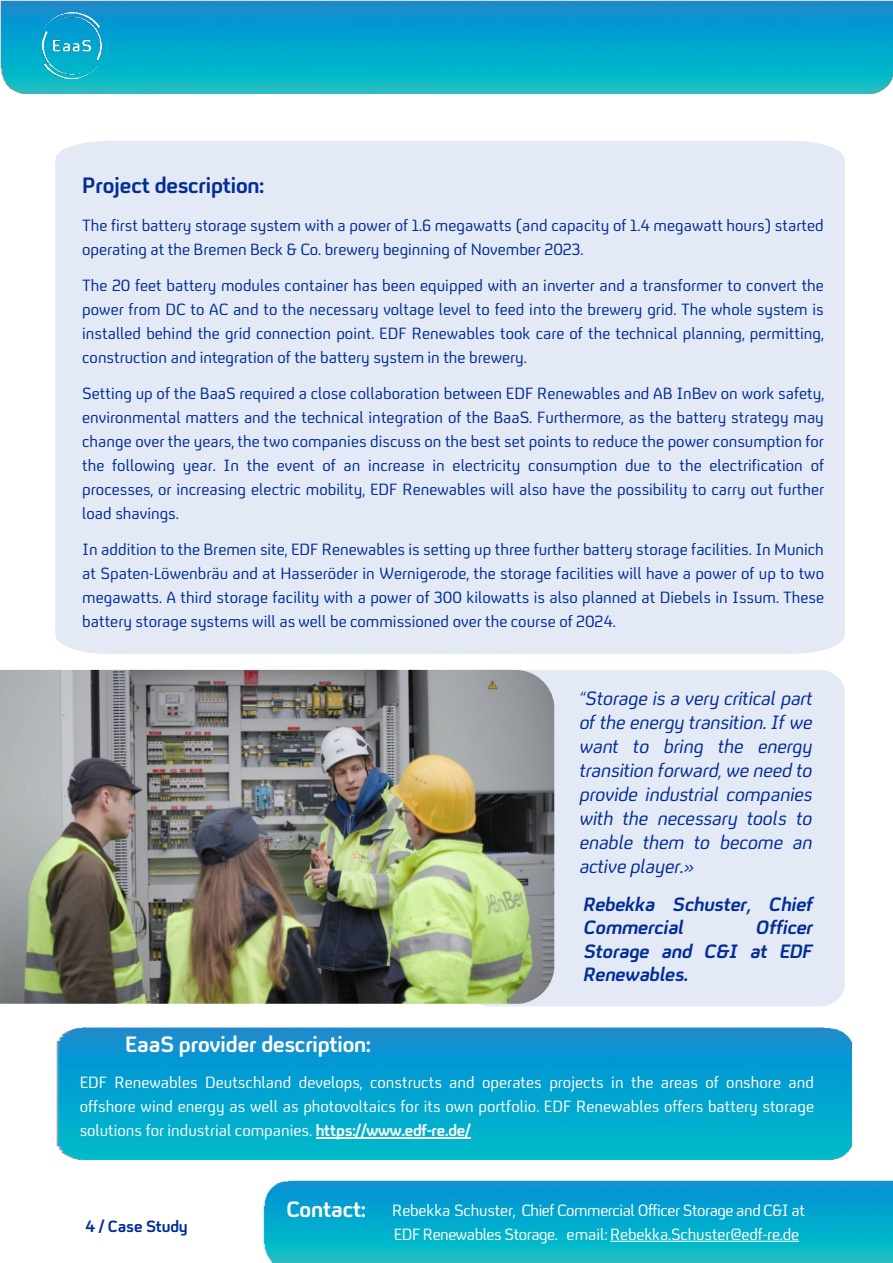
<style>
.page{position:relative;width:893px;height:1263px;background:#fff}
.page>*{position:absolute;margin:0;border:0;box-sizing:border-box;transform-origin:0 0}
.t1{font:22.5px "FS Untitled Bold 700";letter-spacing:-.005em;color:#fff}
.t2{font:22.5px "FS Untitled Bold 700";letter-spacing:-.005em;color:#002d97}
.t3{font:italic 19.5px/24.2px "FS Untitled Regular 400";color:#002d97;text-align:justify}
.t4{font:italic 19.5px/23.4px "FS Untitled Bold 700";color:#002d97}
.t5{font:16.5px/24px "FS Untitled Regular 400";color:#002d97;text-align:justify}
.t6{font:16.5px/24px "FS Untitled Regular 400";letter-spacing:-.01em;color:#fff;text-align:justify}
.t7{font:16.5px "FS Untitled Bold 700";letter-spacing:-.015em;color:#002d97}
.s1{font-family:"FS Untitled Bold 700"}
</style>
<div class="page">
<img style="left:56px;top:1028px;width:795px;height:132px">
<div style="left:55px;top:141px;width:789px;height:513px;background:#e4e9f6"></div>
<hr style="left:316px;top:1137px;width:154px;height:2px;background:#fff">
<img style="left:263px;top:1181px;width:630px;height:82px">
<svg style="left:610px;top:1241px;width:189px;height:1px"></svg>
<img style="left:0;top:0;width:893px;height:94px">
<img style="left:43px;top:12px;width:68px;height:66px">
<div style="left:479px;top:670px;width:365px;height:336px;background:#e4e9f6"></div>
<img style="left:0;top:670px;width:554px;height:334px">
<p class="t2" style="left:82px;top:172px;width:183px">Project description:</p>
<p class="t5" style="left:82px;top:213px;width:743px">The first battery storage system with a power of 1.6 megawatts (and capacity of 1.4 megawatt hours) started operating at the Bremen Beck &amp; Co. brewery beginning of November 2023.</p>
<p class="t5" style="left:82px;top:273px;width:743px">The 20 feet battery modules container has been equipped with an inverter and a transformer to convert the power from DC to AC and to the necessary voltage level to feed into the brewery grid. The whole system is installed behind the grid connection point. EDF Renewables took care of the technical planning, permitting, construction and integration of the battery system in the brewery.</p>
<p class="t5" style="left:82px;top:381px;width:743px">Setting up of the BaaS required a close collaboration between EDF Renewables and AB InBev on work safety, environmental matters and the technical integration of the BaaS. Furthermore, as the battery strategy may change over the years, the two companies discuss on the best set points to reduce the power consumption for the following year. In the event of an increase in electricity consumption due to the electrification of processes, or increasing electric mobility, EDF Renewables will also have the possibility to carry out further load shavings.</p>
<p class="t5" style="left:82px;top:537px;width:743px">In addition to the Bremen site, EDF Renewables is setting up three further battery storage facilities. In Munich at Spaten-Löwenbräu and at Hasseröder in Wernigerode, the storage facilities will have a power of up to two megawatts. A third storage facility with a power of 300 kilowatts is also planned at Diebels in Issum. These battery storage systems will as well be commissioned over the course of 2024.</p>
<p class="t3" style="left:579px;top:685px;width:234px">“Storage is a very critical part of the energy transition. If we want to bring the energy transition forward, we need to provide industrial companies with the necessary tools to enable them to become an active player.»</p>
<p class="t4" style="left:584px;top:893px;width:230px">Rebekka Schuster, Chief<br>Commercial</p>
<p class="t4" style="left:584px;top:916px;width:230px;text-align:justify;text-indent:172px">Officer Storage and C&amp;I at EDF Renewables.</p>
<p class="t1" style="left:125px;top:1032px;width:247px">EaaS provider description:</p>
<p class="t6" style="left:80px;top:1071px;width:735px">EDF Renewables Deutschland develops, constructs and operates projects in the areas of onshore and offshore wind energy as well as photovoltaics for its own portfolio. EDF Renewables offers battery storage solutions for industrial companies. <span class="s1">https://www.edf-re.de/</span></p>
<p class="t7" style="left:85px;top:1217px;width:104px">4 / Case Study</p>
<p class="t1" style="left:286px;top:1196px;width:81px">Contact:</p>
<p class="t6" style="left:392px;top:1198px;width:414px">Rebekka Schuster, Chief Commercial Officer Storage and C&amp;I at<br>EDF Renewables Storage. email: Rebekka.Schuster@edf-re.de</p>
</div>
